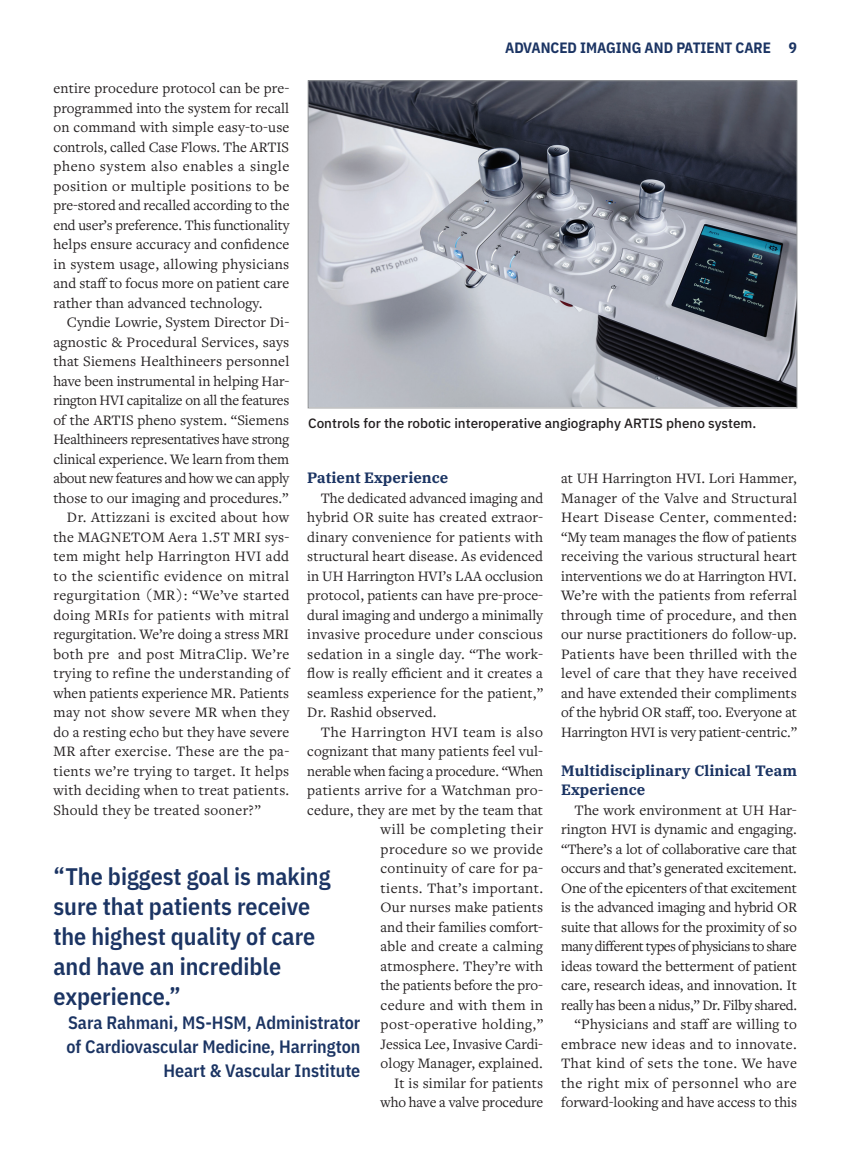
<style>
.page{position:relative;width:851px;height:1161px;background:#fff}
.page>*{position:absolute;margin:0;border:0;box-sizing:border-box;transform-origin:0 0}
.t1{font:600 24px/30px "IBM Plex Sans Cond";color:#1b3463}
.t2{font:600 18px/24px "IBM Plex Sans Cond";color:#1b3463;text-align:right}
.t3{font:15px/19.5px "Freight Text Pro";letter-spacing:.01em;color:#231f20;text-align:justify}
.t4{font:15px/19.5px "Freight Text Pro";letter-spacing:-.01em;color:#231f20;text-align:right}
.t5{font:15px "Freight Text Pro";letter-spacing:.03em;color:#231f20}
.t6{font:15px "Freight Text Pro";letter-spacing:-.02em;color:#231f20}
.t7{font:700 15px/19.5px "IBM Plex Serif";letter-spacing:.005em;color:#1b3463}
.t8{font:15px "Freight Text Pro";letter-spacing:-.015em;color:#231f20}
.t9{font:15px "Freight Text Pro";letter-spacing:.035em;color:#231f20}
.t10{font:700 15px "IBM Plex Sans Cond";color:#1b3463}
.t11{font:500 13.5px "IBM Plex Sans";color:#231f20}
</style>
<div class="page">
<img style="left:310px;top:83px;width:485px;height:323px">
<div style="left:308px;top:81px;width:489px;height:327px;border:1px solid #939598"></div>
<p class="t10" style="left:505px;top:36px;width:293px">ADVANCED IMAGING AND PATIENT CARE 9</p>
<p class="t3" style="left:53px;top:78px;width:237px">entire procedure protocol can be pre&shy;programmed into the system for recall on command with simple easy-to-use controls, called Case Flows. The ARTIS pheno system also enables a single position or multiple positions to be pre-stored and recalled according to the end user’s preference. This functionality helps ensure accuracy and confidence in system usage, allowing physicians and staff to focus more on patient care rather than advanced technology.</p>
<p class="t3" style="left:67px;top:312px;width:224px">Cyndie Lowrie, System Director Di-</p>
<p class="t3" style="left:53px;top:331px;width:237px">agnostic &amp; Procedural Services, says</p>
<p class="t3" style="left:53px;top:351px;width:237px">that Siemens Healthineers personnel</p>
<p class="t3" style="left:53px;top:370px;width:237px">have been instrumental in helping Har-</p>
<p class="t8" style="left:53px;top:390px;width:237px">rington HVI capitalize on all the features</p>
<p class="t3" style="left:53px;top:409px;width:237px">of the ARTIS pheno system. “Siemens</p>
<p class="t6" style="left:53px;top:429px;width:237px">Healthineers representatives have strong</p>
<p class="t4" style="left:53px;top:448px;width:237px">clinical experience. We learn from them</p>
<p class="t6" style="left:53px;top:468px;width:237px">about new features and how we can apply</p>
<p class="t3" style="left:53px;top:487px;width:237px">those to our imaging and procedures.”</p>
<p class="t3" style="left:67px;top:507px;width:224px">Dr. Attizzani is excited about how</p>
<p class="t3" style="left:53px;top:526px;width:237px">the MAGNETOM Aera 1.5T MRI sys-</p>
<p class="t3" style="left:53px;top:546px;width:237px">tem might help Harrington HVI add</p>
<p class="t9" style="left:53px;top:566px;width:237px">to the scientific evidence on mitral</p>
<p class="t5" style="left:53px;top:585px;width:237px">regurgitation (MR): “We’ve started</p>
<p class="t5" style="left:53px;top:605px;width:237px">doing MRIs for patients with mitral</p>
<p class="t3" style="left:53px;top:624px;width:237px">regurgitation. We’re doing a stress MRI</p>
<p class="t5" style="left:53px;top:644px;width:237px">both pre and post MitraClip. We’re</p>
<p class="t3" style="left:53px;top:663px;width:237px">trying to refine the understanding of</p>
<p class="t3" style="left:53px;top:682px;width:237px">when patients experience MR. Patients</p>
<p class="t5" style="left:53px;top:702px;width:237px">may not show severe MR when they</p>
<p class="t3" style="left:53px;top:721px;width:237px">do a resting echo but they have severe</p>
<p class="t3" style="left:53px;top:741px;width:237px">MR after exercise. These are the pa-</p>
<p class="t3" style="left:53px;top:760px;width:237px">tients we’re trying to target. It helps</p>
<p class="t3" style="left:53px;top:780px;width:237px">with deciding when to treat patients.</p>
<p class="t3" style="left:53px;top:799px;width:209px">Should they be treated sooner?”</p>
<p class="t11" style="left:308px;top:413px;width:449px">Controls for the robotic interoperative angiography ARTIS pheno system.</p>
<p class="t7" style="left:307px;top:467px;width:142px">Patient Experience</p>
<p class="t3" style="left:307px;top:487px;width:237px;text-indent:14px">The dedicated advanced imaging and hybrid OR suite has created extraor&shy;dinary convenience for patients with structural heart disease. As evidenced in UH Harrington HVI’s LAA occlusion protocol, patients can have pre-proce&shy;dural imaging and undergo a minimally invasive procedure under conscious sedation in a single day. “The work&shy;flow is really efficient and it creates a seamless experience for the patient,” Dr. Rashid observed.</p>
<p class="t3" style="left:307px;top:721px;width:237px;text-align:right">The Harrington HVI team is also cognizant that many patients feel vul&shy;nerable when facing a procedure. “When patients arrive for a Watchman pro&shy;cedure, they are met by the team that will be completing their<br>procedure so we provide<br>continuity of care for pa-<br>tients. That’s important.<br>Our nurses make patients<br>and their families comfort-<br>able and create a calming atmosphere. They’re with<br>the patients before the pro-<br>cedure and with them in post-operative holding,”<br>Jessica Lee, Invasive Cardi-<br>ology Manager, explained.<br>It is similar for patients<br>who have a valve procedure</p>
<p class="t3" style="left:561px;top:468px;width:237px">at UH Harrington HVI. Lori Hammer, Manager of the Valve and Structural Heart Disease Center, commented: “My team manages the flow of patients receiving the various structural heart interventions we do at Harrington HVI.<br>We’re with the patients from referral through time of procedure, and then our nurse practitioners do follow-up.<br>Patients have been thrilled with the level of care that they have received and have extended their compliments of the hybrid OR staff, too. Everyone at Harrington HVI is very patient-centric.”</p>
<p class="t7" style="left:561px;top:759px;width:237px">Multidisciplinary Clinical Team<br>Experience</p>
<p class="t4" style="left:561px;top:799px;width:237px">The work environment at UH Har&shy;rington HVI is dynamic and engaging. “There’s a lot of collaborative care that occurs and that’s generated excitement.<br>One of the epicenters of that excitement is the advanced imaging and hybrid OR suite that allows for the proximity of so many different types of physicians to share ideas toward the betterment of patient care, research ideas, and innovation. It really has been a nidus,” Dr. Filby shared. “Physicians and staff are willing to embrace new ideas and to innovate.<br>That kind of sets the tone. We have the right mix of personnel who are forward-looking and have access to this</p>
<h1 class="t1" style="left:53px;top:859px;width:278px">“The biggest goal is making sure that patients receive the highest quality of care and have an incredible experience.”</h1>
<p class="t2" style="left:66px;top:1009px;width:295px">Sara Rahmani, MS-HSM, Administrator of Cardiovascular Medicine, Harrington<br>Heart &amp; Vascular Institute</p>
</div>
